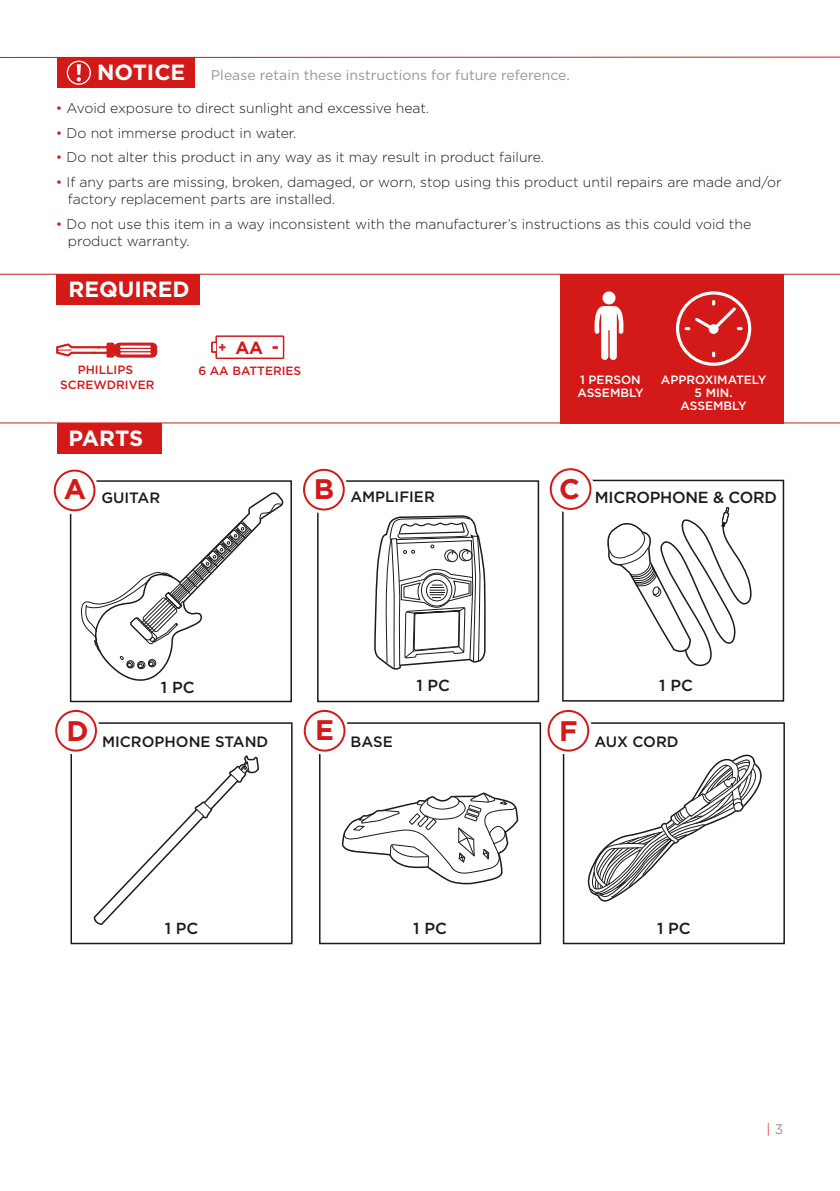
<style>
.page{position:relative;width:840px;height:1191px;background:#fff}
.page>*{position:absolute;margin:0;border:0;box-sizing:border-box;transform-origin:0 0}
.t1{font:700 28.2px "Gotham";color:#d41919}
.t2{font:700 22px "Gotham";color:#fff}
.t3{font:700 17.6px "Gotham";color:#d31919}
.t4{font:500 16px "Gotham";letter-spacing:-.015em;color:#1c1b1a}
.t5{font:500 15px "Gotham";color:#1c1b1a}
.t6{font:300 14px/16.8px "Gotham";letter-spacing:-.005em;color:#1c1b1a}
.t7{font:14px "Gotham";color:#969798}
.t8{font:300 13.8px "Gotham";color:#d41919}
.t9{font:500 12px/13px "Gotham";color:#fff;text-align:center}
.t10{font:500 12px/14.4px "Gotham";color:#d41919;text-align:center}
.s1{font-weight:700;font-size:22px;color:#fff}
.s2{color:#d41919}
.s3{font-size:13.2px}
.s4{font-weight:400;color:#969798}
</style>
<div class="page">
<div style="left:70px;top:722px;width:222px;height:222px;border:2px solid #1c1b1a"></div>
<div style="left:70px;top:480px;width:222px;height:222px;border:2px solid #1c1b1a"></div>
<div style="left:317px;top:480px;width:222px;height:222px;border:2px solid #1c1b1a"></div>
<div style="left:57px;top:423px;width:104px;height:30px;background:#d41919"></div>
<hr style="left:0;top:422px;width:839px;height:1px;background:#d41919">
<div style="left:561px;top:480px;width:222px;height:221px;border:2px solid #1c1b1a"></div>
<div style="left:319px;top:722px;width:222px;height:222px;border:2px solid #1c1b1a"></div>
<div style="left:562px;top:722px;width:222px;height:222px;border:2px solid #1c1b1a"></div>
<div style="left:57px;top:274px;width:143px;height:30px;background:#d41919"></div>
<hr style="left:0;top:274px;width:839px;height:1px;background:#d41919">
<svg style="left:211px;top:335px;width:73px;height:24px"></svg>
<div style="left:560px;top:274px;width:223px;height:150px;background:#d41919"></div>
<svg style="left:676px;top:291px;width:74px;height:75px"></svg>
<svg style="left:594px;top:291px;width:29px;height:69px"></svg>
<svg style="left:374px;top:515px;width:112px;height:188px"></svg>
<div style="left:57px;top:57px;width:137px;height:31px;background:#d41919"></div>
<hr style="left:0;top:57px;width:839px;height:1px;background:#d41919">
<div style="left:67px;top:61px;width:24px;height:24px;border:1px solid #fff;border-radius:50%"></div>
<svg style="left:77px;top:64px;width:4px;height:17px"></svg>
<svg style="left:56px;top:342px;width:101px;height:16px"></svg>
<svg style="left:341px;top:792px;width:177px;height:92px"></svg>
<svg style="left:607px;top:507px;width:145px;height:160px"></svg>
<svg style="left:53px;top:472px;width:230px;height:209px"></svg>
<div style="left:54px;top:469px;width:41px;height:42px;border:2px solid #d41919;border-radius:50%"></div>
<svg style="left:303px;top:468px;width:44px;height:45px"></svg>
<div style="left:303px;top:469px;width:41px;height:41px;border:2px solid #d41919;border-radius:50%"></div>
<svg style="left:552px;top:468px;width:42px;height:45px"></svg>
<div style="left:549px;top:468px;width:42px;height:42px;border:2px solid #d41919;border-radius:50%"></div>
<svg style="left:55px;top:709px;width:204px;height:216px"></svg>
<div style="left:55px;top:710px;width:42px;height:41px;border:2px solid #d41919;border-radius:50%"></div>
<svg style="left:306px;top:709px;width:42px;height:45px"></svg>
<div style="left:303px;top:710px;width:42px;height:41px;border:2px solid #d41919;border-radius:50%"></div>
<svg style="left:549px;top:709px;width:223px;height:192px"></svg>
<div style="left:547px;top:710px;width:42px;height:41px;border:2px solid #d41919;border-radius:50%"></div>
<p class="t7" style="left:97px;top:66px;width:474px"><span class="s1">NOTICE</span> Please retain these instructions for future reference.</p>
<p class="t6" style="left:56px;top:99px;width:374px"><span class="s2">•</span> Avoid exposure to direct sunlight and excessive heat.</p>
<p class="t6" style="left:56px;top:124px;width:242px"><span class="s2">•</span> Do not immerse product in water.</p>
<p class="t6" style="left:56px;top:149px;width:489px"><span class="s2">•</span> Do not alter this product in any way as it may result in product failure.</p>
<p class="t6" style="left:68px;top:173px;width:715px;text-indent:-12px"><span class="s2">•</span> If any parts are missing, broken, damaged, or worn, stop using this product until repairs are made and/or factory replacement parts are installed.</p>
<p class="t6" style="left:68px;top:215px;width:684px;text-indent:-12px"><span class="s2">•</span> Do not use this item in a way inconsistent with the manufacturer’s instructions as this could void the product warranty.</p>
<h2 class="t2" style="left:68px;top:275px;width:123px">REQUIRED</h2>
<p class="t10" style="left:60px;top:363px;width:96px">PHILLIPS<br>SCREWDRIVER</p>
<h2 class="t2" style="left:69px;top:424px;width:76px">PARTS</h2>
<p class="t3" style="left:218px;top:336px;width:62px"><span class="s3">+</span> AA -</p>
<p class="t10" style="left:198px;top:363px;width:104px">6 AA BATTERIES</p>
<p class="t9" style="left:577px;top:373px;width:68px;text-align:left">1 PERSON<br>ASSEMBLY</p>
<p class="t9" style="left:660px;top:373px;width:107px">APPROXIMATELY<br>5 MIN.<br>ASSEMBLY</p>
<h1 class="t1" style="left:64px;top:470px;width:24px">A</h1>
<h1 class="t1" style="left:314px;top:470px;width:22px">B</h1>
<h1 class="t1" style="left:559px;top:470px;width:22px">C</h1>
<p class="t5" style="left:350px;top:487px;width:86px">AMPLIFIER</p>
<p class="t5" style="left:101px;top:487px;width:60px">GUITAR</p>
<p class="t4" style="left:594px;top:486px;width:183px">MICROPHONE &amp; CORD</p>
<p class="t4" style="left:161px;top:677px;width:35px">1 PC</p>
<p class="t4" style="left:416px;top:674px;width:35px">1 PC</p>
<p class="t4" style="left:658px;top:674px;width:35px">1 PC</p>
<h1 class="t1" style="left:66px;top:712px;width:24px">D</h1>
<h1 class="t1" style="left:315px;top:711px;width:20px">E</h1>
<h1 class="t1" style="left:559px;top:712px;width:20px">F</h1>
<p class="t5" style="left:102px;top:731px;width:168px">MICROPHONE STAND</p>
<p class="t5" style="left:350px;top:731px;width:44px">BASE</p>
<p class="t5" style="left:594px;top:731px;width:86px">AUX CORD</p>
<p class="t4" style="left:165px;top:917px;width:35px">1 PC</p>
<p class="t4" style="left:413px;top:917px;width:35px">1 PC</p>
<p class="t4" style="left:656px;top:917px;width:35px">1 PC</p>
<p class="t8" style="left:766px;top:1120px;width:18px">| <span class="s4">3</span></p>
</div>
